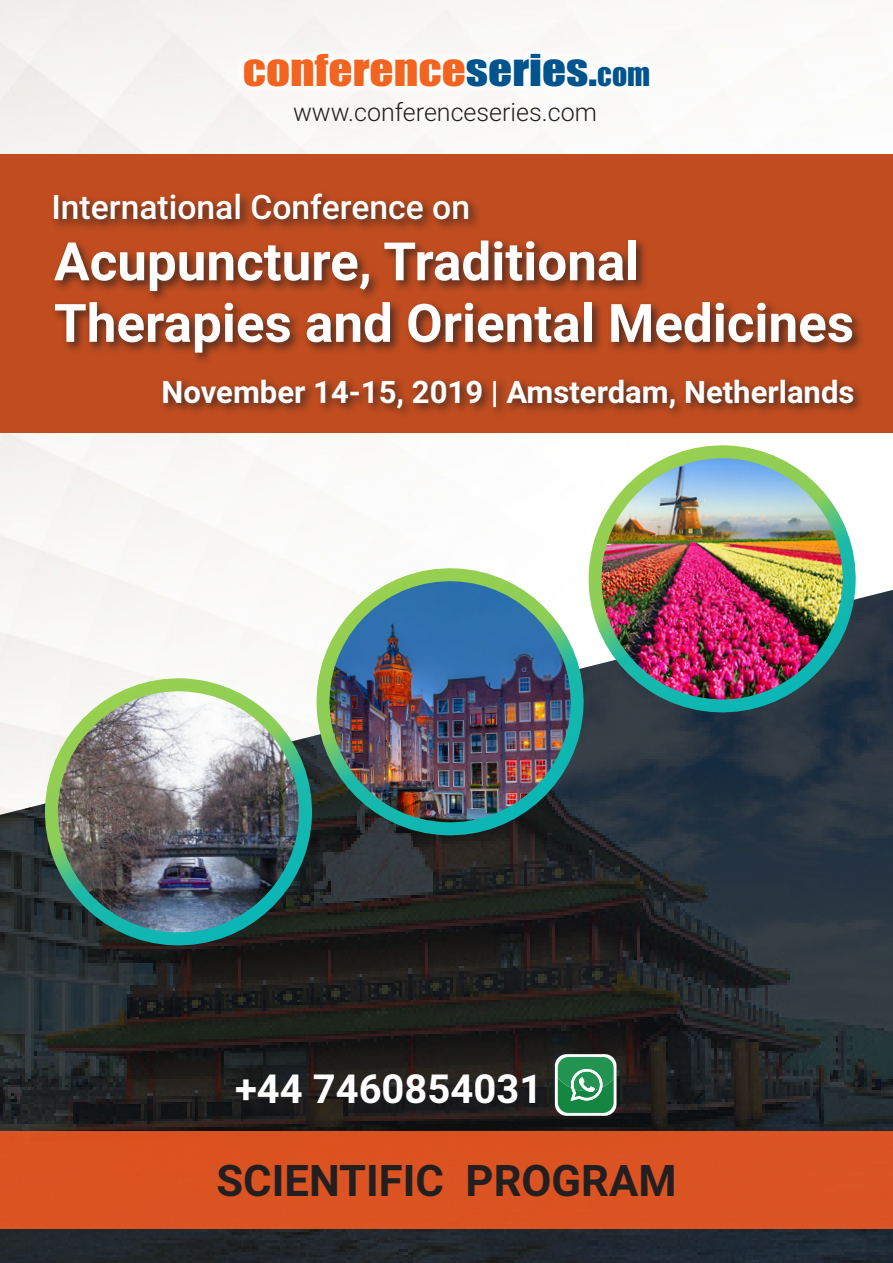
<style>
.page{position:relative;width:893px;height:1263px;background:#fff}
.page>*{position:absolute;margin:0;border:0;box-sizing:border-box;transform-origin:0 0}
.t1{font:700 52.95px/61.5px "Roboto";color:#fff}
.t2{font:700 43.5px "Roboto";color:#231f20}
.t3{font:40.65px "Impact";color:#f36421;scale:1.16 1}
.t4{font:700 40.05px "Roboto";color:#fff}
.t5{font:500 33.6px "Roboto";color:#fff}
.t6{font:700 31.05px "Roboto";color:#fff}
.t7{font:300 25.05px "Roboto";color:#231f20}
.s1{color:#00548e}
.s2{font-size:29.1px;color:#00548e}
</style>
<div class="page">
<img style="left:0;top:0;width:893px;height:590px">
<div style="left:0;top:155px;width:893px;height:278px;background:#c04c1f"></div>
<img style="left:0;top:590px;width:893px;height:673px">
<div style="left:0;top:1132px;width:893px;height:97px;background:#db5322"></div>
<img style="left:35px;top:669px;width:287px;height:283px">
<img style="left:307px;top:559px;width:286px;height:283px">
<img style="left:579px;top:436px;width:286px;height:283px">
<div style="left:51px;top:237px;width:813px;height:128px;background:#231f20;opacity:.75"></div>
<div style="left:50px;top:190px;width:431px;height:41px;background:#231f20;opacity:.75"></div>
<div style="left:159px;top:376px;width:706px;height:44px;background:#231f20;opacity:.75"></div>
<div style="left:233px;top:43px;width:427px;height:54px;background:#fff"></div>
<div style="left:239px;top:1077px;width:316px;height:46px;background:#231f20;opacity:.75"></div>
<div style="left:555px;top:1054px;width:61px;height:62px;background:#fff;border-radius:12px"></div>
<svg style="left:558px;top:1057px;width:56px;height:56px"></svg>
<p class="t3" style="left:243px;top:38px;width:353px">CONFERENCE<span class="s1">SERIES.</span><span class="s2">COM</span></p>
<p class="t7" style="left:293px;top:94px;width:305px">www.conferenceseries.com</p>
<p class="t5" style="left:51px;top:183px;width:420px">International Conference on</p>
<p class="t1" style="left:54px;top:229px;width:801px">Acupuncture, Traditional<br>Therapies and Oriental Medicines</p>
<p class="t6" style="left:162px;top:370px;width:694px">November 14-15, 2019 | Amsterdam, Netherlands</p>
<p class="t4" style="left:235px;top:1061px;width:309px">+44 7460854031</p>
<p class="t2" style="left:216px;top:1150px;width:461px">SCIENTIFIC PROGRAM</p>
</div>
